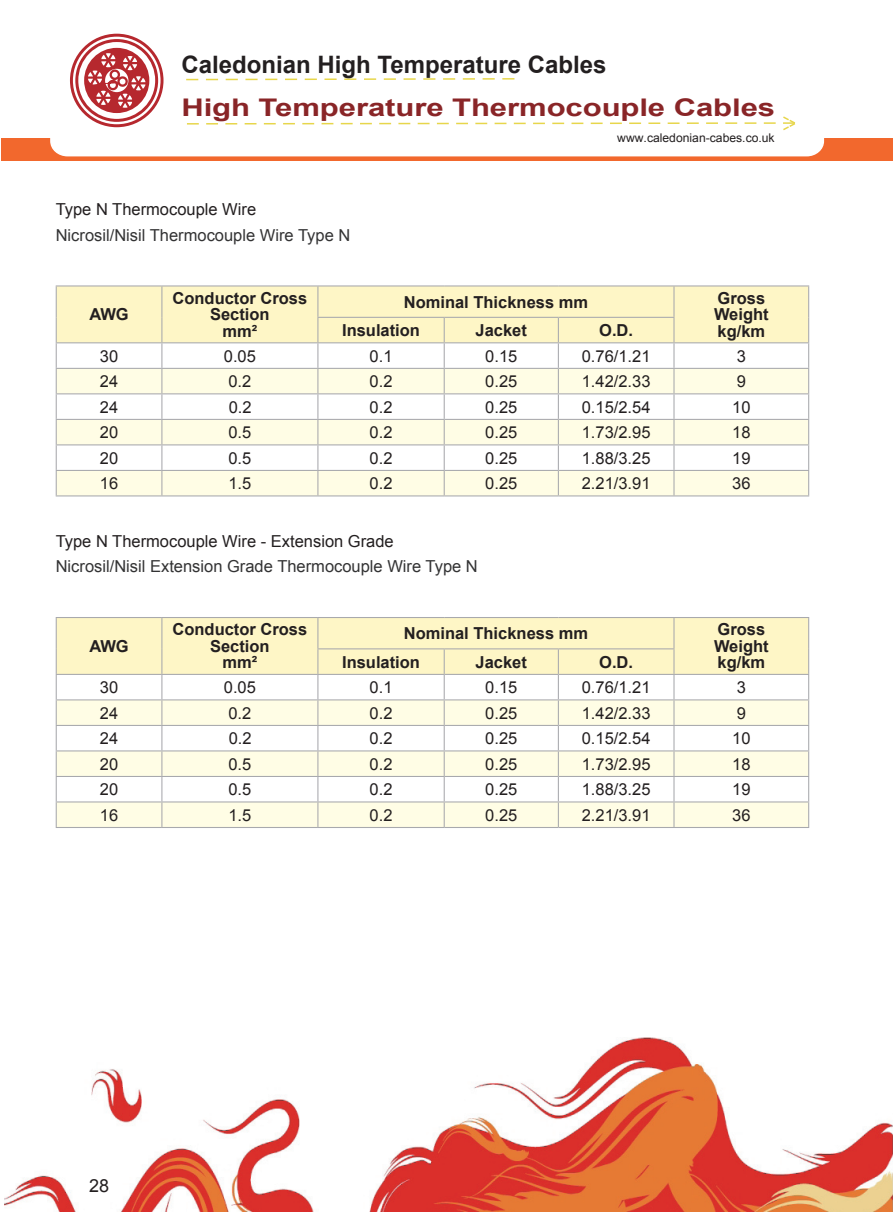
<style>
.page{position:relative;width:893px;height:1212px;background:#fff}
.page>*{position:absolute;margin:0;border:0;box-sizing:border-box;transform-origin:0 0}
.t1{font:700 24.3px "Arial";color:#892527;scale:1.28 1}
.t2{font:700 24px "Arial";color:#231f20}
.t3{font:18px "Arial";color:#231f20}
.t4{font:16.5px "Arial";color:#231f20}
.t5{font:700 16.5px/16.5px "Arial";color:#231f20;text-align:center}
.t6{font:16.5px "Arial";color:#333334}
.t7{font:12px "Arial";color:#231f20}
</style>
<div class="page">
<img style="left:4px;top:1038px;width:889px;height:174px">
<div style="left:2px;top:139px;width:891px;height:22px;background:#f2682d"></div>
<svg style="left:49px;top:34px;width:776px;height:123px"></svg>
<hr style="left:56px;top:285px;width:106px;height:1px;background:#a8a9ad">
<hr style="left:162px;top:285px;width:156px;height:1px;background:#a8a9ad">
<hr style="left:318px;top:285px;width:126px;height:1px;background:#a8a9ad">
<hr style="left:444px;top:285px;width:114px;height:1px;background:#a8a9ad">
<hr style="left:558px;top:285px;width:116px;height:1px;background:#a8a9ad">
<hr style="left:674px;top:285px;width:135px;height:1px;background:#a8a9ad">
<svg style="left:56px;top:286px;width:753px;height:209px"></svg>
<hr style="left:56px;top:495px;width:106px;height:1px;background:#a8a9ad">
<hr style="left:162px;top:495px;width:156px;height:1px;background:#a8a9ad">
<hr style="left:318px;top:495px;width:126px;height:1px;background:#a8a9ad">
<hr style="left:444px;top:495px;width:114px;height:1px;background:#a8a9ad">
<hr style="left:558px;top:495px;width:116px;height:1px;background:#a8a9ad">
<hr style="left:674px;top:495px;width:135px;height:1px;background:#a8a9ad">
<svg style="left:56px;top:617px;width:753px;height:210px"></svg>
<hr style="left:56px;top:827px;width:106px;height:1px;background:#a8a9ad">
<hr style="left:162px;top:827px;width:156px;height:1px;background:#a8a9ad">
<hr style="left:318px;top:827px;width:126px;height:1px;background:#a8a9ad">
<hr style="left:444px;top:827px;width:114px;height:1px;background:#a8a9ad">
<hr style="left:558px;top:827px;width:116px;height:1px;background:#a8a9ad">
<hr style="left:674px;top:827px;width:135px;height:1px;background:#a8a9ad">
<h2 class="t2" style="left:181px;top:49px;width:426px">Caledonian High Temperature Cables</h2>
<h1 class="t1" style="left:181px;top:91px;width:465px">High Temperature Thermocouple Cables</h1>
<p class="t4" style="left:56px;top:198px;width:202px">Type N Thermocouple Wire</p>
<p class="t6" style="left:56px;top:224px;width:296px">Nicrosil/Nisil Thermocouple Wire Type N</p>
<p class="t7" style="left:617px;top:130px;width:159px">www.caledonian-cabes.co.uk</p>
<p class="t5" style="left:89px;top:307px;width:41px">AWG</p>
<p class="t5" style="left:173px;top:290px;width:136px">Conductor Cross<br>Section<br>mm²</p>
<p class="t5" style="left:404px;top:294px;width:186px">Nominal Thickness mm</p>
<p class="t5" style="left:714px;top:290px;width:56px;text-align:left">Gross<br>Weight</p>
<p class="t5" style="left:342px;top:322px;width:79px">Insulation</p>
<p class="t5" style="left:476px;top:322px;width:53px">Jacket</p>
<p class="t5" style="left:599px;top:322px;width:35px">O.D.</p>
<p class="t5" style="left:717px;top:323px;width:49px">kg/km</p>
<p class="t4" style="left:100px;top:345px;width:20px">30</p>
<p class="t4" style="left:224px;top:345px;width:34px">0.05</p>
<p class="t4" style="left:370px;top:345px;width:24px">0.1</p>
<p class="t4" style="left:485px;top:345px;width:34px">0.15</p>
<p class="t4" style="left:582px;top:345px;width:70px">0.76/1.21</p>
<p class="t4" style="left:737px;top:345px;width:11px">3</p>
<p class="t4" style="left:100px;top:370px;width:20px">24</p>
<p class="t4" style="left:228px;top:370px;width:24px">0.2</p>
<p class="t4" style="left:370px;top:370px;width:24px">0.2</p>
<p class="t4" style="left:485px;top:370px;width:34px">0.25</p>
<p class="t4" style="left:582px;top:370px;width:70px">1.42/2.33</p>
<p class="t4" style="left:737px;top:370px;width:11px">9</p>
<p class="t4" style="left:100px;top:396px;width:20px">24</p>
<p class="t4" style="left:229px;top:396px;width:24px">0.2</p>
<p class="t4" style="left:370px;top:396px;width:24px">0.2</p>
<p class="t4" style="left:485px;top:396px;width:34px">0.25</p>
<p class="t4" style="left:582px;top:396px;width:70px">0.15/2.54</p>
<p class="t4" style="left:732px;top:396px;width:20px">10</p>
<p class="t4" style="left:100px;top:421px;width:20px">20</p>
<p class="t4" style="left:228px;top:421px;width:24px">0.5</p>
<p class="t4" style="left:370px;top:421px;width:24px">0.2</p>
<p class="t4" style="left:485px;top:421px;width:34px">0.25</p>
<p class="t4" style="left:582px;top:421px;width:70px">1.73/2.95</p>
<p class="t4" style="left:732px;top:421px;width:20px">18</p>
<p class="t4" style="left:100px;top:447px;width:20px">20</p>
<p class="t4" style="left:228px;top:447px;width:24px">0.5</p>
<p class="t4" style="left:370px;top:447px;width:24px">0.2</p>
<p class="t4" style="left:485px;top:447px;width:34px">0.25</p>
<p class="t4" style="left:582px;top:447px;width:70px">1.88/3.25</p>
<p class="t4" style="left:732px;top:447px;width:20px">19</p>
<p class="t4" style="left:100px;top:472px;width:20px">16</p>
<p class="t4" style="left:228px;top:472px;width:24px">1.5</p>
<p class="t4" style="left:370px;top:472px;width:24px">0.2</p>
<p class="t4" style="left:485px;top:472px;width:34px">0.25</p>
<p class="t4" style="left:582px;top:472px;width:70px">2.21/3.91</p>
<p class="t4" style="left:732px;top:472px;width:20px">36</p>
<p class="t4" style="left:56px;top:530px;width:340px">Type N Thermocouple Wire - Extension Grade</p>
<p class="t6" style="left:56px;top:555px;width:424px">Nicrosil/Nisil Extension Grade Thermocouple Wire Type N</p>
<p class="t5" style="left:89px;top:638px;width:41px">AWG</p>
<p class="t5" style="left:173px;top:622px;width:136px">Conductor Cross<br>Section<br>mm²</p>
<p class="t5" style="left:404px;top:625px;width:186px">Nominal Thickness mm</p>
<p class="t5" style="left:714px;top:622px;width:56px;text-align:left">Gross<br>Weight</p>
<p class="t5" style="left:342px;top:654px;width:79px">Insulation</p>
<p class="t5" style="left:476px;top:654px;width:53px">Jacket</p>
<p class="t5" style="left:599px;top:654px;width:35px">O.D.</p>
<p class="t5" style="left:717px;top:655px;width:49px">kg/km</p>
<p class="t4" style="left:100px;top:676px;width:20px">30</p>
<p class="t4" style="left:224px;top:676px;width:34px">0.05</p>
<p class="t4" style="left:370px;top:676px;width:24px">0.1</p>
<p class="t4" style="left:485px;top:676px;width:34px">0.15</p>
<p class="t4" style="left:582px;top:676px;width:70px">0.76/1.21</p>
<p class="t4" style="left:737px;top:676px;width:11px">3</p>
<p class="t4" style="left:100px;top:702px;width:20px">24</p>
<p class="t4" style="left:228px;top:702px;width:24px">0.2</p>
<p class="t4" style="left:370px;top:702px;width:24px">0.2</p>
<p class="t4" style="left:485px;top:702px;width:34px">0.25</p>
<p class="t4" style="left:582px;top:702px;width:70px">1.42/2.33</p>
<p class="t4" style="left:737px;top:702px;width:11px">9</p>
<p class="t4" style="left:100px;top:727px;width:20px">24</p>
<p class="t4" style="left:229px;top:727px;width:24px">0.2</p>
<p class="t4" style="left:370px;top:727px;width:24px">0.2</p>
<p class="t4" style="left:485px;top:727px;width:34px">0.25</p>
<p class="t4" style="left:582px;top:727px;width:70px">0.15/2.54</p>
<p class="t4" style="left:732px;top:727px;width:20px">10</p>
<p class="t4" style="left:100px;top:753px;width:20px">20</p>
<p class="t4" style="left:228px;top:753px;width:24px">0.5</p>
<p class="t4" style="left:370px;top:753px;width:24px">0.2</p>
<p class="t4" style="left:485px;top:753px;width:34px">0.25</p>
<p class="t4" style="left:582px;top:753px;width:70px">1.73/2.95</p>
<p class="t4" style="left:732px;top:753px;width:20px">18</p>
<p class="t4" style="left:100px;top:778px;width:20px">20</p>
<p class="t4" style="left:228px;top:778px;width:24px">0.5</p>
<p class="t4" style="left:370px;top:778px;width:24px">0.2</p>
<p class="t4" style="left:485px;top:778px;width:34px">0.25</p>
<p class="t4" style="left:582px;top:778px;width:70px">1.88/3.25</p>
<p class="t4" style="left:732px;top:778px;width:20px">19</p>
<p class="t4" style="left:100px;top:804px;width:20px">16</p>
<p class="t4" style="left:228px;top:804px;width:24px">1.5</p>
<p class="t4" style="left:370px;top:804px;width:24px">0.2</p>
<p class="t4" style="left:485px;top:804px;width:34px">0.25</p>
<p class="t4" style="left:582px;top:804px;width:70px">2.21/3.91</p>
<p class="t4" style="left:732px;top:804px;width:20px">36</p>
<p class="t3" style="left:89px;top:1173px;width:22px">28</p>
</div>
